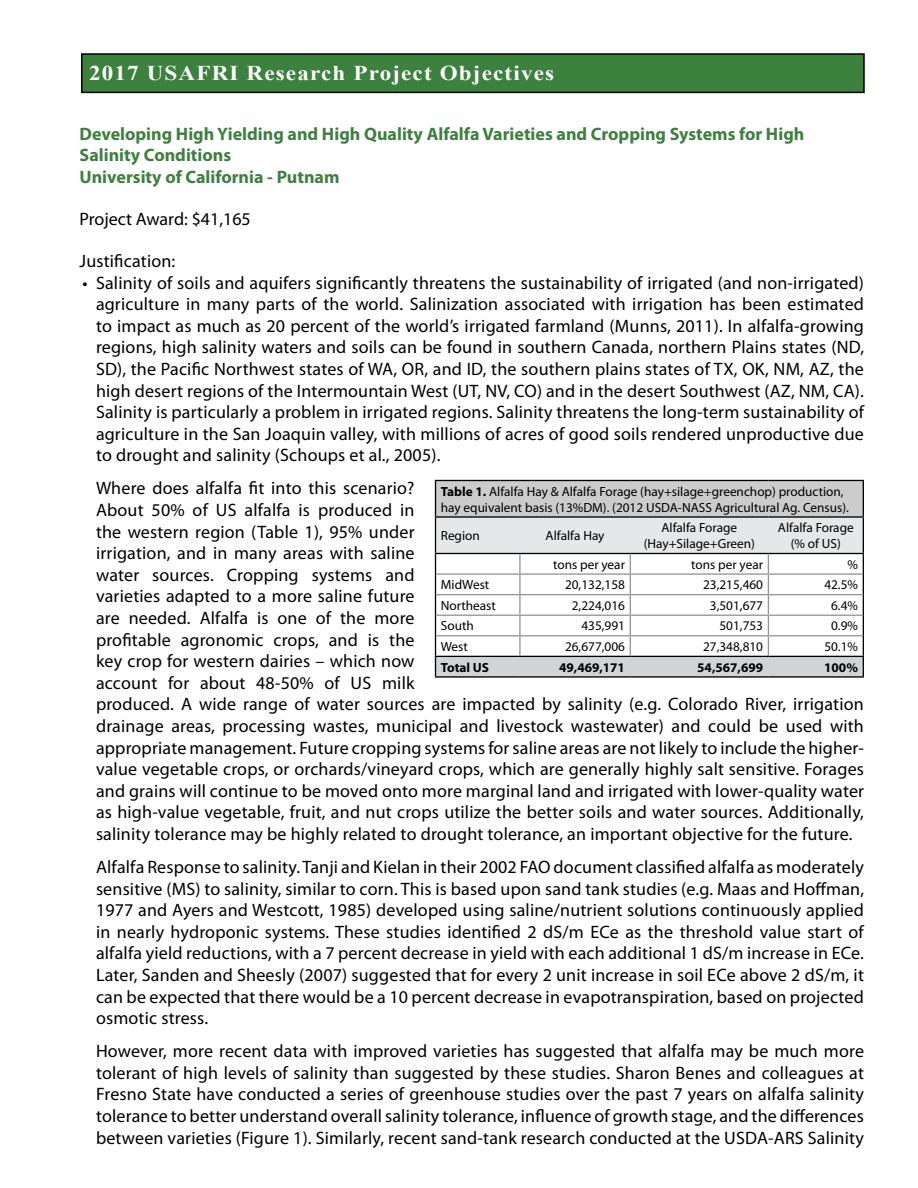
<style>
.page{position:relative;width:918px;height:1188px;background:#fff}
.page>*{position:absolute;margin:0;border:0;box-sizing:border-box;transform-origin:0 0}
.t1{font:700 21px "Times New Roman";letter-spacing:.05em;color:#fff;scale:1.1 1}
.t2{font:18px/21.6px "Myriad Pro";letter-spacing:.01em;color:#000;text-align:justify}
.t3{font:700 18px/21.6px "Myriad Pro";color:#3c813d}
.t4{font:13.35px/15.9px "Myriad Pro";color:#000;text-align:center}
.t5{font:700 13.35px "Myriad Pro";color:#000}
.s1{font-weight:700}
</style>
<div class="page">
<div style="left:82px;top:54px;width:782px;height:38px;background:#3c813d"></div>
<div style="left:81px;top:53px;width:784px;height:40px;border:2px solid #000"></div>
<div style="left:436px;top:480px;width:427px;height:37px;background:#ccc"></div>
<hr style="left:435px;top:480px;width:85px;height:1px;background:#000">
<hr style="left:435px;top:481px;width:1px;height:35px;background:#000">
<hr style="left:520px;top:480px;width:110px;height:1px;background:#000">
<hr style="left:630px;top:480px;width:138px;height:1px;background:#000">
<hr style="left:768px;top:480px;width:96px;height:1px;background:#000">
<hr style="left:863px;top:481px;width:1px;height:35px;background:#000">
<hr style="left:435px;top:516px;width:85px;height:2px;background:#000">
<hr style="left:520px;top:516px;width:110px;height:2px;background:#000">
<hr style="left:630px;top:516px;width:138px;height:2px;background:#000">
<hr style="left:768px;top:516px;width:96px;height:2px;background:#000">
<hr style="left:435px;top:676px;width:85px;height:2px;background:#000">
<hr style="left:520px;top:676px;width:110px;height:2px;background:#000">
<hr style="left:630px;top:676px;width:138px;height:2px;background:#000">
<hr style="left:768px;top:676px;width:96px;height:2px;background:#000">
<svg style="left:435px;top:517px;width:429px;height:160px"></svg>
<p class="t1" style="left:89px;top:59px;width:424px">2017 USAFRI Research Project Objectives</p>
<p class="t3" style="left:80px;top:122px;width:726px">Developing High Yielding and High Quality Alfalfa Varieties and Cropping Systems for High<br>Salinity Conditions<br>University of California - Putnam</p>
<p class="t2" style="left:80px;top:208px;width:173px">Project Award: $41,165</p>
<p class="t2" style="left:80px;top:250px;width:97px">Justification:</p>
<p class="t2" style="left:96px;top:271px;width:770px;text-indent:-13px">• Salinity of soils and aquifers significantly threatens the sustainability of irrigated (and non-irrigated) agriculture in many parts of the world. Salinization associated with irrigation has been estimated to impact as much as 20 percent of the world’s irrigated farmland (Munns, 2011). In alfalfa-growing regions, high salinity waters and soils can be found in southern Canada, northern Plains states (ND, SD), the Pacific Northwest states of WA, OR, and ID, the southern plains states of TX, OK, NM, AZ, the high desert regions of the Intermountain West (UT, NV, CO) and in the desert Southwest (AZ, NM, CA).<br>Salinity is particularly a problem in irrigated regions. Salinity threatens the long-term sustainability of agriculture in the San Joaquin valley, with millions of acres of good soils rendered unproductive due to drought and salinity (Schoups et al., 2005).</p>
<p class="t2" style="left:96px;top:477px;width:770px;text-align:left">Where does alfalfa fit into this scenario?<br>About 50% of US alfalfa is produced in<br>the western region (Table 1), 95% under<br>irrigation, and in many areas with saline<br>water sources. Cropping systems and<br>varieties adapted to a more saline future<br>are needed. Alfalfa is one of the more<br>profitable agronomic crops, and is the<br>key crop for western dairies – which now<br>account for about 48-50% of US milk<br>produced. A wide range of water sources are impacted by salinity (e.g. Colorado River, irrigation drainage areas, processing wastes, municipal and livestock wastewater) and could be used with appropriate management. Future cropping systems for saline areas are not likely to include the higher&shy;value vegetable crops, or orchards/vineyard crops, which are generally highly salt sensitive. Forages and grains will continue to be moved onto more marginal land and irrigated with lower-quality water as high-value vegetable, fruit, and nut crops utilize the better soils and water sources. Additionally, salinity tolerance may be highly related to drought tolerance, an important objective for the future.</p>
<p class="t2" style="left:96px;top:856px;width:770px">Alfalfa Response to salinity. Tanji and Kielan in their 2002 FAO document classified alfalfa as moderately sensitive (MS) to salinity, similar to corn. This is based upon sand tank studies (e.g. Maas and Hoffman, 1977 and Ayers and Westcott, 1985) developed using saline/nutrient solutions continuously applied in nearly hydroponic systems. These studies identified 2 dS/m ECe as the threshold value start of alfalfa yield reductions, with a 7 percent decrease in yield with each additional 1 dS/m increase in ECe.<br>Later, Sanden and Sheesly (2007) suggested that for every 2 unit increase in soil ECe above 2 dS/m, it can be expected that there would be a 10 percent decrease in evapotranspiration, based on projected osmotic stress.</p>
<p class="t2" style="left:96px;top:1040px;width:770px">However, more recent data with improved varieties has suggested that alfalfa may be much more tolerant of high levels of salinity than suggested by these studies. Sharon Benes and colleagues at Fresno State have conducted a series of greenhouse studies over the past 7 years on alfalfa salinity tolerance to better understand overall salinity tolerance, influence of growth stage, and the differences between varieties (Figure 1). Similarly, recent sand-tank research conducted at the USDA-ARS Salinity</p>
<p class="t4" style="left:441px;top:483px;width:410px;text-align:left"><span class="s1">Table 1.</span> Alfalfa Hay &amp; Alfalfa Forage (hay+silage+greenchop) production, hay equivalent basis (13%DM). (2012 USDA-NASS Agricultural Ag. Census).</p>
<p class="t4" style="left:441px;top:528px;width:40px">Region</p>
<p class="t4" style="left:546px;top:528px;width:60px">Alfalfa Hay</p>
<p class="t4" style="left:644px;top:520px;width:113px">Alfalfa Forage (Hay+Silage+Green)</p>
<p class="t4" style="left:778px;top:520px;width:77px">Alfalfa Forage (% of US)</p>
<p class="t4" style="left:553px;top:556px;width:73px">tons per year</p>
<p class="t4" style="left:691px;top:556px;width:73px">tons per year</p>
<p class="t4" style="left:848px;top:556px;width:12px">%</p>
<p class="t4" style="left:441px;top:577px;width:50px">MidWest</p>
<p class="t4" style="left:565px;top:577px;width:61px">20,132,158</p>
<p class="t4" style="left:703px;top:577px;width:61px">23,215,460</p>
<p class="t4" style="left:824px;top:577px;width:35px">42.5%</p>
<p class="t4" style="left:441px;top:597px;width:57px">Northeast</p>
<p class="t4" style="left:572px;top:597px;width:55px">2,224,016</p>
<p class="t4" style="left:710px;top:597px;width:55px">3,501,677</p>
<p class="t4" style="left:831px;top:597px;width:28px">6.4%</p>
<p class="t4" style="left:441px;top:618px;width:34px">South</p>
<p class="t4" style="left:581px;top:618px;width:45px">435,991</p>
<p class="t4" style="left:720px;top:618px;width:45px">501,753</p>
<p class="t4" style="left:831px;top:618px;width:28px">0.9%</p>
<p class="t4" style="left:441px;top:638px;width:29px">West</p>
<p class="t4" style="left:565px;top:638px;width:61px">26,677,006</p>
<p class="t4" style="left:703px;top:638px;width:61px">27,348,810</p>
<p class="t4" style="left:824px;top:638px;width:35px">50.1%</p>
<p class="t5" style="left:441px;top:658px;width:50px">Total US</p>
<p class="t5" style="left:559px;top:658px;width:67px">49,469,171</p>
<p class="t5" style="left:697px;top:658px;width:67px">54,567,699</p>
<p class="t5" style="left:824px;top:658px;width:35px">100%</p>
</div>
